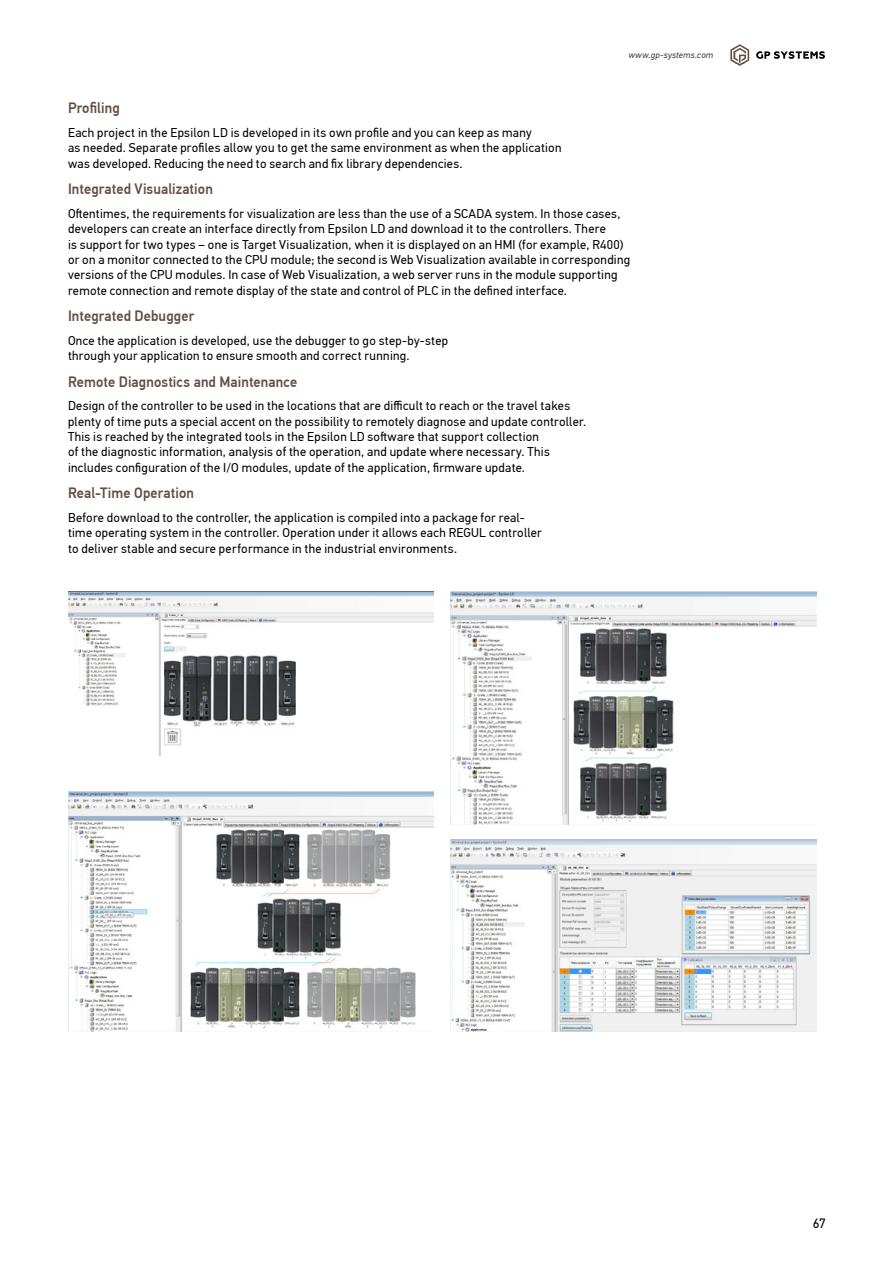
<style>
.page{position:relative;width:893px;height:1263px;background:#fff}
.page>*{position:absolute;margin:0;border:0;box-sizing:border-box;transform-origin:0 0}
.t1{font:500 15px "PF Din Text Pro";letter-spacing:.005em;color:#634e42;scale:.95 1}
.t2{font:13.5px "PF Din Text Pro";color:#000}
.t3{font:12.75px/15.3px "PF Din Text Pro";letter-spacing:.02em;color:#000}
.t4{font:italic 9px "PF Din Text Pro";letter-spacing:.025em;color:#3c3c3b}
</style>
<div class="page">
<img style="left:68px;top:592px;width:366px;height:164px">
<img style="left:451px;top:592px;width:365px;height:232px">
<img style="left:68px;top:791px;width:366px;height:240px">
<img style="left:451px;top:840px;width:365px;height:191px">
<svg style="left:756px;top:51px;width:69px;height:8px"></svg>
<svg style="left:730px;top:44px;width:19px;height:22px"></svg>
<p class="t4" style="left:629px;top:50px;width:86px">www.gp-systems.com</p>
<p class="t1" style="left:68px;top:99px;width:56px">Profiling</p>
<p class="t3" style="left:68px;top:125px;width:495px">Each project in the Epsilon LD is developed in its own profile and you can keep as many<br>as needed. Separate profiles allow you to get the same environment as when the application was developed. Reducing the need to search and fix library dependencies.</p>
<p class="t1" style="left:68px;top:180px;width:154px">Integrated Visualization</p>
<p class="t3" style="left:68px;top:206px;width:564px">Oftentimes, the requirements for visualization are less than the use of a SCADA system. In those cases, developers can create an interface directly from Epsilon LD and download it to the controllers. There<br>is support for two types – one is Target Visualization, when it is displayed on an HMI (for example, R400) or on a monitor connected to the CPU module; the second is Web Visualization available in corresponding versions of the CPU modules. In case of Web Visualization, a web server runs in the module supporting remote connection and remote display of the state and control of PLC in the defined interface.</p>
<p class="t1" style="left:68px;top:307px;width:134px">Integrated Debugger</p>
<p class="t3" style="left:68px;top:333px;width:382px">Once the application is developed, use the debugger to go step-by-step through your application to ensure smooth and correct running.</p>
<p class="t1" style="left:68px;top:372px;width:243px">Remote Diagnostics and Maintenance</p>
<p class="t3" style="left:68px;top:399px;width:520px">Design of the controller to be used in the locations that are difficult to reach or the travel takes plenty of time puts a special accent on the possibility to remotely diagnose and update controller.<br>This is reached by the integrated tools in the Epsilon LD software that support collection<br>of the diagnostic information, analysis of the operation, and update where necessary. This includes configuration of the I/O modules, update of the application, firmware update.</p>
<p class="t1" style="left:68px;top:484px;width:134px">Real-Time Operation</p>
<p class="t3" style="left:68px;top:510px;width:475px">Before download to the controller, the application is compiled into a package for real&shy;time operating system in the controller. Operation under it allows each REGUL controller to deliver stable and secure performance in the industrial environments.</p>
<p class="t2" style="left:813px;top:1215px;width:15px">67</p>
</div>
